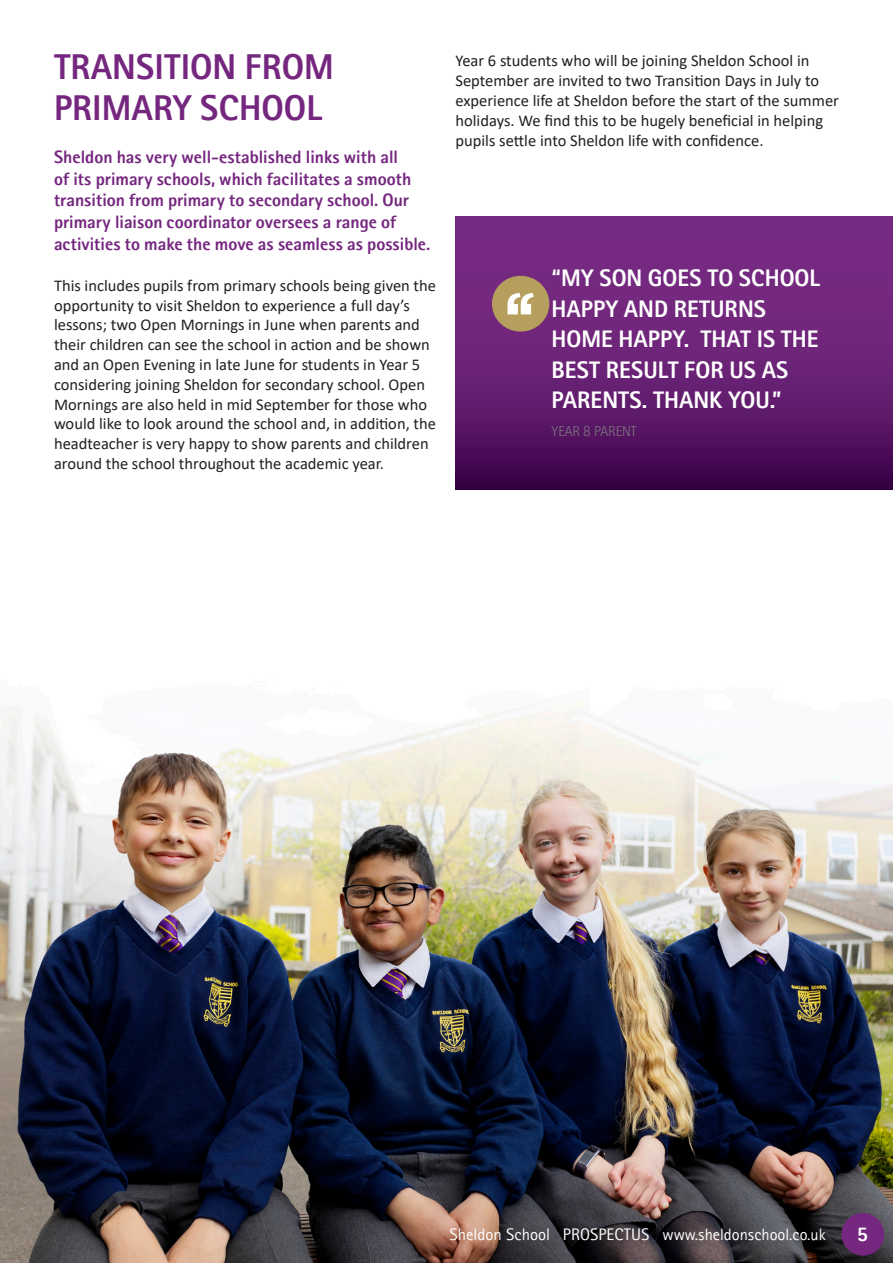
<style>
.page{position:relative;width:893px;height:1263px;background:#fff}
.page>*{position:absolute;margin:0;border:0;box-sizing:border-box;transform-origin:0 0}
.t1{font:700 36px/41.1px "Rotis II Sans Pro";color:#75277f}
.t2{font:700 24px/30.6px "Rotis II Sans Pro";color:#fff}
.t3{font:700 19.35px "Rotis II Sans Pro";color:#fff}
.t4{font:700 18px/21.6px "Rotis II Sans Pro";color:#75277f}
.t5{font:16.8px "Rotis II Sans Pro";color:#fff}
.t6{font:16.5px/19.8px "Calibri";color:#231f20}
.t7{font:300 14.4px "Rotis II Sans Pro";color:#7f7f7f}
.s1{font-size:16.5px}
</style>
<div class="page">
<img style="left:0;top:702px;width:893px;height:561px">
<svg style="left:455px;top:216px;width:438px;height:273px;background:#641e70"></svg>
<div style="left:492px;top:276px;width:57px;height:56px;background:#b69f5c;border-radius:50%"></div>
<svg style="left:507px;top:293px;width:27px;height:21px"></svg>
<div style="left:841px;top:1213px;width:43px;height:43px;background:#75277f;border-radius:50%"></div>
<p class="t1" style="left:54px;top:47px;width:281px">TRANSITION FROM<br>PRIMARY SCHOOL</p>
<p class="t4" style="left:54px;top:146px;width:378px">Sheldon has very well-established links with all<br>of its primary schools, which facilitates a smooth transition from primary to secondary school. Our primary liaison coordinator oversees a range of activities to make the move as seamless as possible.</p>
<p class="t6" style="left:54px;top:275px;width:384px">This includes pupils from primary schools being given the opportunity to visit Sheldon to experience a full day’s lessons; two Open Mornings in June when parents and their children can see the school in action and be shown and an Open Evening in late June for students in Year 5 considering joining Sheldon for secondary school. Open Mornings are also held in mid September for those who would like to look around the school and, in addition, the headteacher is very happy to show parents and children around the school throughout the academic year.</p>
<p class="t6" style="left:455px;top:51px;width:385px">Year 6 students who will be joining Sheldon School in September are invited to two Transition Days in July to experience life at Sheldon before the start of the summer holidays. We find this to be hugely beneficial in helping pupils settle into Sheldon life with confidence.</p>
<p class="t2" style="left:551px;top:263px;width:270px">“MY SON GOES TO SCHOOL<br>HAPPY AND RETURNS<br>HOME HAPPY. THAT IS THE<br>BEST RESULT FOR US AS<br>PARENTS. THANK YOU.”</p>
<p class="t7" style="left:551px;top:423px;width:87px">YEAR 8 PARENT</p>
<p class="t5" style="left:449px;top:1225px;width:378px">Sheldon School PROSPECTUS ww<span class="s1">w.sheldonschool.co.uk</span></p>
<p class="t3" style="left:858px;top:1223px;width:12px">5</p>
</div>
